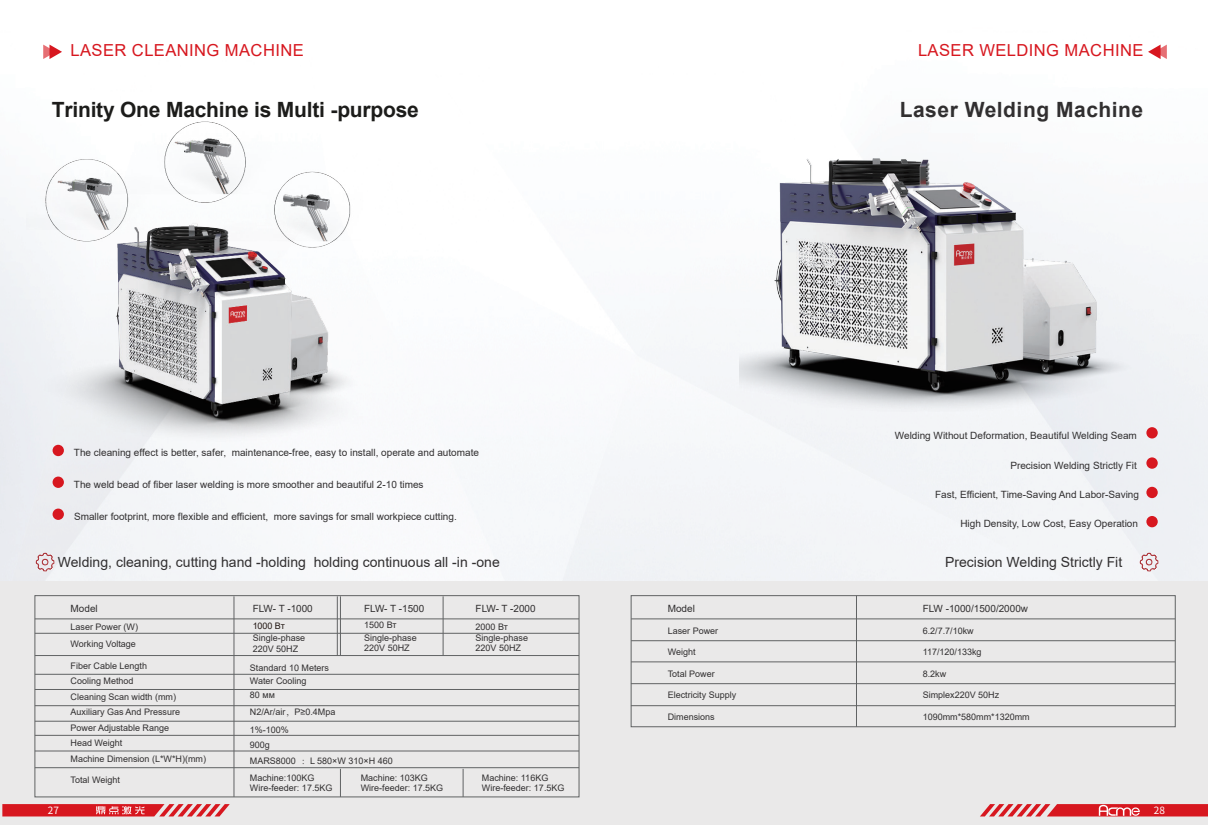
<style>
.page{position:relative;width:1208px;height:825px;background:#fff}
.page>*{position:absolute;margin:0;border:0;box-sizing:border-box;transform-origin:0 0}
.t1{font:700 21px "Arial";letter-spacing:-.01em;color:#1c1c1a}
.t2{font:700 21px "Arial";letter-spacing:.025em;color:#312f30}
.t3{font:16.6px "Arial";letter-spacing:.025em;color:#d7171f}
.t4{font:14px "Arial";color:#312f30}
.t5{font:10px "Arial";color:#312f30}
.t6{font:10px "Source Han Sans CN";color:#fff}
.t7{font:9.9px "Arial";color:#312f30}
.t8{font:9px/15.5px "Arial";color:#312f30}
.t9{font:9px "Arial";letter-spacing:-.01em;color:#221713}
.s1{font-family:"Adobe Song Std";font-weight:300}
</style>
<div class="page">
<img style="left:1px;top:44px;width:1207px;height:537px">
<div style="left:1px;top:581px;width:1207px;height:243px;background:#eae9e9"></div>
<svg style="left:43px;top:45px;width:19px;height:14px"></svg>
<svg style="left:1148px;top:45px;width:18px;height:14px"></svg>
<div style="left:35px;top:595px;width:544px;height:202px;border:1px solid #616364"></div>
<hr style="left:35px;top:619px;width:544px;height:1px;background:#616364">
<hr style="left:35px;top:633px;width:544px;height:1px;background:#616364">
<hr style="left:35px;top:655px;width:544px;height:1px;background:#616364">
<hr style="left:35px;top:674px;width:544px;height:1px;background:#616364">
<hr style="left:35px;top:689px;width:544px;height:1px;background:#616364">
<hr style="left:35px;top:705px;width:544px;height:1px;background:#616364">
<hr style="left:35px;top:721px;width:544px;height:1px;background:#616364">
<hr style="left:35px;top:735px;width:544px;height:1px;background:#616364">
<hr style="left:35px;top:751px;width:544px;height:1px;background:#616364">
<hr style="left:35px;top:767px;width:544px;height:1px;background:#616364">
<hr style="left:234px;top:596px;width:1px;height:201px;background:#616364">
<hr style="left:337px;top:596px;width:1px;height:59px;background:#616364">
<hr style="left:340px;top:596px;width:1px;height:59px;background:#616364">
<svg style="left:340px;top:769px;width:1px;height:28px"></svg>
<svg style="left:463px;top:769px;width:1px;height:28px"></svg>
<hr style="left:443px;top:596px;width:1px;height:59px;background:#616364">
<img style="left:35px;top:553px;width:19px;height:18px">
<div style="left:631px;top:595px;width:544px;height:132px;border:1px solid #616364"></div>
<hr style="left:631px;top:619px;width:544px;height:1px;background:#616364">
<hr style="left:631px;top:640px;width:544px;height:1px;background:#616364">
<hr style="left:631px;top:662px;width:544px;height:1px;background:#616364">
<hr style="left:631px;top:683px;width:544px;height:1px;background:#616364">
<hr style="left:631px;top:705px;width:544px;height:1px;background:#616364">
<hr style="left:856px;top:596px;width:1px;height:131px;background:#616364">
<img style="left:1139px;top:553px;width:19px;height:18px">
<div style="left:53px;top:477px;width:11px;height:11px;background:#d7171f;border-radius:50%"></div>
<div style="left:53px;top:509px;width:11px;height:11px;background:#d7171f;border-radius:50%"></div>
<div style="left:1146px;top:487px;width:11px;height:11px;background:#d7171f;border-radius:50%"></div>
<div style="left:1146px;top:516px;width:11px;height:11px;background:#d7171f;border-radius:50%"></div>
<div style="left:1146px;top:427px;width:11px;height:11px;background:#d7171f;border-radius:50%"></div>
<div style="left:1146px;top:457px;width:11px;height:12px;background:#d7171f;border-radius:50%"></div>
<svg style="left:980px;top:804px;width:228px;height:12px;background:#dc474d"></svg>
<svg style="left:2px;top:804px;width:228px;height:12px;background:#dc454b"></svg>
<img style="left:27px;top:85px;width:378px;height:377px">
<img style="left:739px;top:158px;width:393px;height:254px">
<h2 class="t3" style="left:71px;top:44px;width:235px">LASER CLEANING MACHINE</h2>
<h2 class="t3" style="left:918px;top:44px;width:227px">LASER WELDING MACHINE</h2>
<h1 class="t1" style="left:52px;top:101px;width:369px">Trinity One Machine is Multi -purpose</h1>
<h1 class="t2" style="left:899px;top:101px;width:245px">Laser Welding Machine</h1>
<p class="t5" style="left:74px;top:446px;width:407px">The cleaning effect is better, safer, maintenance-free, easy to install, operate and automate</p>
<p class="t5" style="left:74px;top:481px;width:351px">The weld bead of fiber laser welding is more smoother and beautiful 2-10 times</p>
<p class="t5" style="left:74px;top:509px;width:384px">Smaller footprint, more flexible and efficient, more savings for small workpiece cutting.</p>
<h3 class="t4" style="left:58px;top:557px;width:443px">Welding, cleaning, cutting hand -holding holding continuous all -in -one</h3>
<p class="t5" style="left:71px;top:605px;width:29px">Model</p>
<p class="t8" style="left:71px;top:619px;width:69px;line-height:17.5px">Laser Power (W)<br>Working Voltage</p>
<p class="t8" style="left:71px;top:659px;width:137px">Fiber Cable Length<br>Cooling Method<br>Cleaning Scan width (mm)<br>Auxiliary Gas And Pressure<br>Power Adjustable Range<br>Head Weight<br>Machine Dimension (L*W*H)(mm)</p>
<p class="t8" style="left:71px;top:773px;width:51px">Total Weight</p>
<p class="t7" style="left:253px;top:605px;width:62px">FLW- T -1000</p>
<p class="t9" style="left:253px;top:620px;width:34px">1000 Вт</p>
<p class="t8" style="left:253px;top:632px;width:54px;line-height:11.5px">Single-phase<br>220V 50HZ</p>
<p class="t7" style="left:364px;top:605px;width:62px">FLW- T -1500</p>
<p class="t8" style="left:364px;top:618px;width:54px;line-height:13.5px">1500 Вт<br>Single-phase</p>
<p class="t8" style="left:364px;top:641px;width:47px">220V 50HZ</p>
<p class="t7" style="left:475px;top:605px;width:62px">FLW- T -2000</p>
<p class="t8" style="left:475px;top:621px;width:54px;line-height:11.5px">2000 Вт<br>Single-phase</p>
<p class="t8" style="left:475px;top:641px;width:47px">220V 50HZ</p>
<p class="t8" style="left:250px;top:662px;width:81px;line-height:13.5px">Standard 10 Meters<br>Water Cooling<br>80 мм</p>
<p class="t8" style="left:250px;top:704px;width:87px;line-height:17.5px">N2/Ar/air<span class="s1">，</span>P≥0.4Mpa<br>1%-100%</p>
<p class="t8" style="left:250px;top:738px;width:144px">900g<br>MARS8000 <span class="s1">：</span>L 580×W 310×H 460</p>
<p class="t8" style="left:250px;top:774px;width:84px;line-height:9.5px">Machine:100KG<br>Wire-feeder: 17.5KG</p>
<p class="t8" style="left:361px;top:774px;width:84px;line-height:9.5px">Machine: 103KG<br>Wire-feeder: 17.5KG</p>
<p class="t8" style="left:482px;top:773px;width:84px;line-height:9.5px">Machine: 116KG<br>Wire-feeder: 17.5KG</p>
<p class="t5" style="left:667px;top:605px;width:29px">Model</p>
<p class="t8" style="left:667px;top:624px;width:52px">Laser Power</p>
<p class="t8" style="left:667px;top:645px;width:29px">Weight</p>
<p class="t8" style="left:667px;top:667px;width:49px">Total Power</p>
<p class="t8" style="left:667px;top:687px;width:70px">Electricity Supply</p>
<p class="t8" style="left:667px;top:710px;width:49px">Dimensions</p>
<p class="t5" style="left:895px;top:432px;width:243px">Welding Without Deformation, Beautiful Welding Seam</p>
<p class="t5" style="left:1010px;top:461px;width:128px">Precision Welding Strictly Fit</p>
<p class="t5" style="left:935px;top:488px;width:205px">Fast, Efficient, Time-Saving And Labor-Saving</p>
<p class="t5" style="left:960px;top:517px;width:179px">High Density, Low Cost, Easy Operation</p>
<h3 class="t4" style="left:945px;top:557px;width:179px">Precision Welding Strictly Fit</h3>
<p class="t7" style="left:922px;top:605px;width:107px">FLW -1000/1500/2000w</p>
<p class="t8" style="left:922px;top:623px;width:53px">6.2/7.7/10kw</p>
<p class="t8" style="left:922px;top:645px;width:60px">117/120/133kg</p>
<p class="t8" style="left:922px;top:666px;width:25px">8.2kw</p>
<p class="t8" style="left:922px;top:687px;width:78px">Simplex220V 50Hz</p>
<p class="t8" style="left:922px;top:710px;width:109px">1090mm*580mm*1320mm</p>
<p class="t6" style="left:48px;top:805px;width:13px">27</p>
<p class="t6" style="left:1153px;top:804px;width:13px">28</p>
</div>
